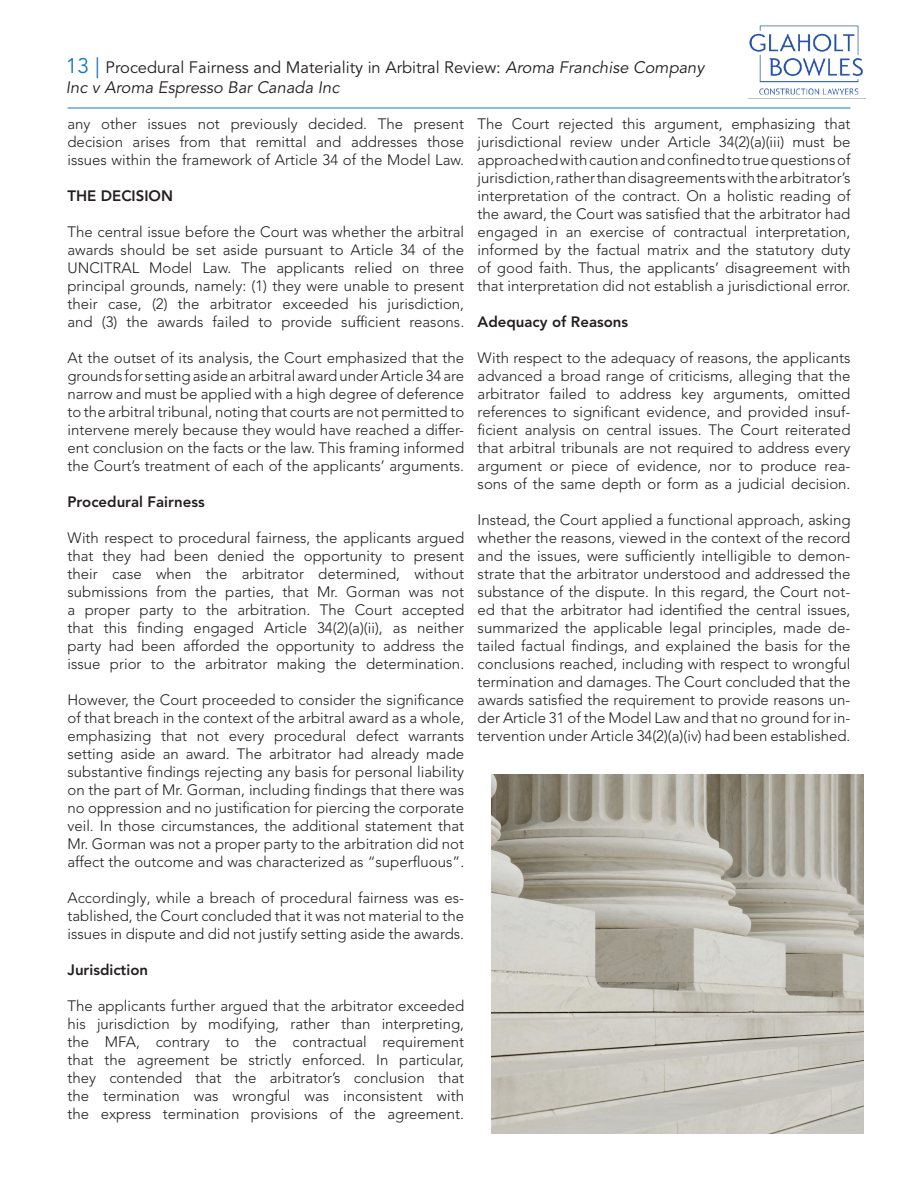
<style>
.page{position:relative;width:918px;height:1188px;background:#fff}
.page>*{position:absolute;margin:0;border:0;box-sizing:border-box;transform-origin:0 0}
.Paragraph_Style_8{font:italic 16.5px/19.8px "Avenir LT Pro";color:#231f20}
.Paragraph_Style_3{font:300 15px/18px "Avenir LT Pro";color:#231f20;text-align:justify}
.Paragraph_Style_3-2{font:800 15px "Avenir LT Pro";color:#231f20}
.s1{font-style:normal;font-size:21px;color:#1879bd}
.s2{font-style:normal}
</style>
<div class="page">
<hr style="left:68px;top:108px;width:782px;height:1px;background:#1879bd">
<img style="left:748px;top:25px;width:118px;height:74px">
<img style="left:491px;top:774px;width:373px;height:360px">
<p class="Paragraph_Style_8" style="left:66px;top:58px;width:640px"><span class="s1">13 |</span> <span class="s2">Procedural Fairness and Materiality in Arbitral Review:</span> Aroma Franchise Company<br>Inc v Aroma Espresso Bar Canada Inc</p>
<p class="Paragraph_Style_3" style="left:68px;top:114px;width:398px">any other issues not previously decided. The present decision arises from that remittal and addresses those issues within the framework of Article 34 of the Model Law.</p>
<p class="Paragraph_Style_3-2" style="left:68px;top:186px;width:107px">THE DECISION</p>
<p class="Paragraph_Style_3" style="left:68px;top:222px;width:398px">The central issue before the Court was whether the arbitral awards should be set aside pursuant to Article 34 of the UNCITRAL Model Law. The applicants relied on three principal grounds, namely: (1) they were unable to present their case, (2) the arbitrator exceeded his jurisdiction, and (3) the awards failed to provide sufficient reasons.</p>
<p class="Paragraph_Style_3" style="left:68px;top:348px;width:398px">At the outset of its analysis, the Court emphasized that the grounds for setting aside an arbitral award under Article 34 are narrow and must be applied with a high degree of deference to the arbitral tribunal, noting that courts are not permitted to intervene merely because they would have reached a differ&shy;ent conclusion on the facts or the law. This framing informed the Court’s treatment of each of the applicants’ arguments.</p>
<p class="Paragraph_Style_3-2" style="left:68px;top:492px;width:139px">Procedural Fairness</p>
<p class="Paragraph_Style_3" style="left:68px;top:528px;width:398px">With respect to procedural fairness, the applicants argued that they had been denied the opportunity to present their case when the arbitrator determined, without submissions from the parties, that Mr. Gorman was not a proper party to the arbitration. The Court accepted that this finding engaged Article 34(2)(a)(ii), as neither party had been afforded the opportunity to address the issue prior to the arbitrator making the determination.</p>
<p class="Paragraph_Style_3" style="left:68px;top:690px;width:398px">However, the Court proceeded to consider the significance of that breach in the context of the arbitral award as a whole, emphasizing that not every procedural defect warrants setting aside an award. The arbitrator had already made substantive findings rejecting any basis for personal liability on the part of Mr. Gorman, including findings that there was no oppression and no justification for piercing the corporate veil. In those circumstances, the additional statement that Mr. Gorman was not a proper party to the arbitration did not affect the outcome and was characterized as “superfluous”.</p>
<p class="Paragraph_Style_3" style="left:68px;top:888px;width:398px">Accordingly, while a breach of procedural fairness was es&shy;tablished, the Court concluded that it was not material to the issues in dispute and did not justify setting aside the awards.</p>
<p class="Paragraph_Style_3-2" style="left:68px;top:960px;width:82px">Jurisdiction</p>
<p class="Paragraph_Style_3" style="left:68px;top:996px;width:398px">The applicants further argued that the arbitrator exceeded his jurisdiction by modifying, rather than interpreting, the MFA, contrary to the contractual requirement that the agreement be strictly enforced. In particular, they contended that the arbitrator’s conclusion that the termination was wrongful was inconsistent with the express termination provisions of the agreement.</p>
<p class="Paragraph_Style_3" style="left:478px;top:114px;width:374px">The Court rejected this argument, emphasizing that jurisdictional review under Article 34(2)(a)(iii) must be approached with caution and confined to true questions of jurisdiction, rather than disagreements with the arbitrator’s interpretation of the contract. On a holistic reading of the award, the Court was satisfied that the arbitrator had engaged in an exercise of contractual interpretation, informed by the factual matrix and the statutory duty of good faith. Thus, the applicants’ disagreement with that interpretation did not establish a jurisdictional error.</p>
<p class="Paragraph_Style_3-2" style="left:478px;top:312px;width:152px">Adequacy of Reasons</p>
<p class="Paragraph_Style_3" style="left:478px;top:348px;width:374px">With respect to the adequacy of reasons, the applicants advanced a broad range of criticisms, alleging that the arbitrator failed to address key arguments, omitted references to significant evidence, and provided insuf&shy;ficient analysis on central issues. The Court reiterated that arbitral tribunals are not required to address every argument or piece of evidence, nor to produce rea&shy;sons of the same depth or form as a judicial decision.</p>
<p class="Paragraph_Style_3" style="left:478px;top:510px;width:374px">Instead, the Court applied a functional approach, asking whether the reasons, viewed in the context of the record and the issues, were sufficiently intelligible to demon&shy;strate that the arbitrator understood and addressed the substance of the dispute. In this regard, the Court not&shy;ed that the arbitrator had identified the central issues, summarized the applicable legal principles, made de&shy;tailed factual findings, and explained the basis for the conclusions reached, including with respect to wrongful termination and damages. The Court concluded that the awards satisfied the requirement to provide reasons un&shy;der Article 31 of the Model Law and that no ground for in&shy;tervention under Article 34(2)(a)(iv) had been established.</p>
</div>
